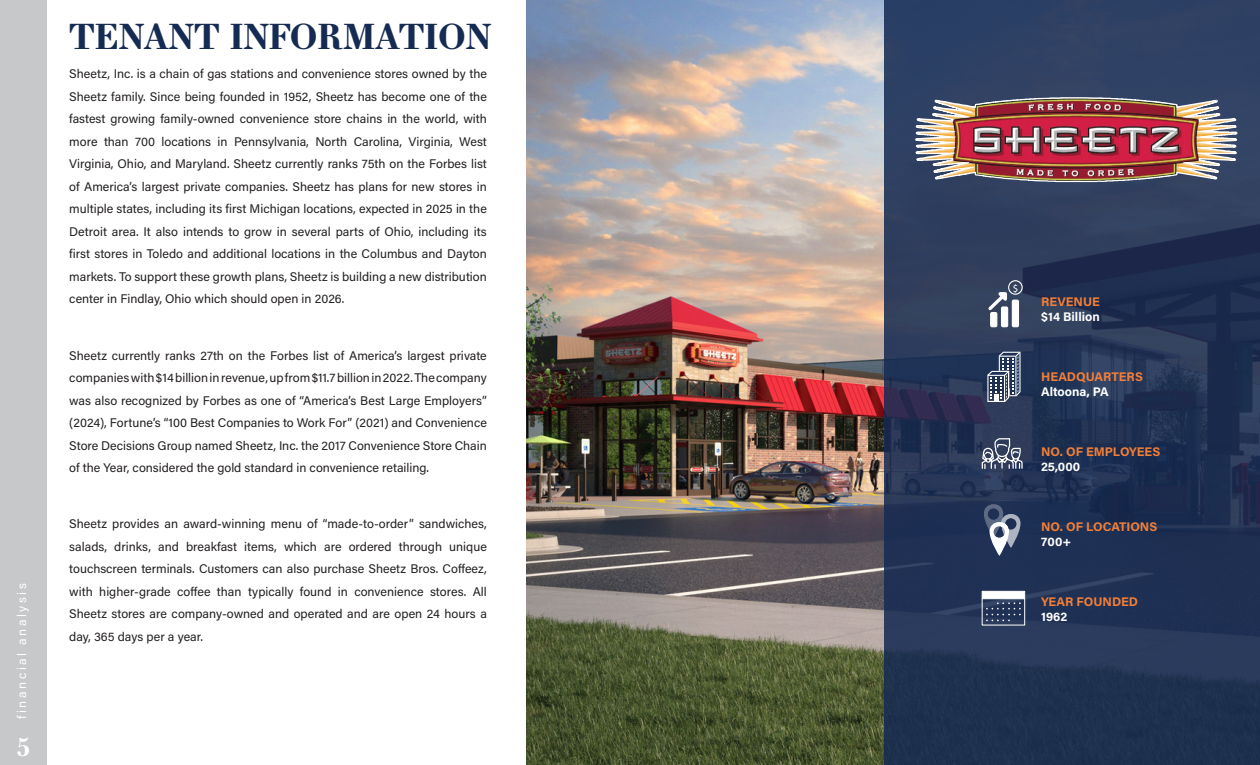
<style>
.page{position:relative;width:1260px;height:765px;background:#fff}
.page>*{position:absolute;margin:0;border:0;box-sizing:border-box;transform-origin:0 0}
.Map-Street{font:700 35px "Essonnes Text";color:#162b53}
.t1{font:700 25px "Essonnes Text";color:#fff}
.Map-Street-2{font:12.5px/22.5px "Acumin Pro";color:#231f20;text-align:justify}
.Map-Street-3{font:700 12.5px/15px "Acumin Pro";color:#f47f37}
.t2{font:12.5px "Acumin Pro";letter-spacing:.2em;color:#fff}
.Map-Street-4{font:700 12.5px/15px "Acumin Pro";color:#fff}
.t3{font:10.88px "Myriad Pro";color:#fff}
.s1{color:#f47f37}
.s2{color:#fff}
</style>
<div class="page">
<div style="left:0;top:0;width:47px;height:765px;background:#c7c8ca"></div>
<img style="left:527px;top:0;width:357px;height:765px">
<svg style="left:884px;top:0;width:376px;height:765px;background:#253657"></svg>
<svg style="left:987px;top:352px;width:34px;height:50px"></svg>
<div style="left:1002px;top:307px;width:6px;height:20px;background:#fff"></div>
<div style="left:1001px;top:306px;width:7px;height:21px;border:1px solid #fff"></div>
<div style="left:991px;top:313px;width:6px;height:14px;background:#fff"></div>
<div style="left:990px;top:312px;width:7px;height:15px;border:1px solid #fff"></div>
<div style="left:1012px;top:300px;width:6px;height:27px;background:#fff"></div>
<div style="left:1012px;top:300px;width:7px;height:27px;border:1px solid #fff"></div>
<div style="left:1008px;top:280px;width:15px;height:15px;border:1px solid #fff;border-radius:50%"></div>
<svg style="left:985px;top:290px;width:25px;height:23px"></svg>
<svg style="left:984px;top:504px;width:37px;height:52px"></svg>
<svg style="left:981px;top:439px;width:42px;height:31px"></svg>
<div style="left:982px;top:591px;width:43px;height:8px;background:#fff;border:1px solid #fff"></div>
<div style="left:982px;top:598px;width:43px;height:28px;border:1px solid #fff"></div>
<svg style="left:986px;top:602px;width:35px;height:19px"></svg>
<img style="left:915px;top:97px;width:323px;height:85px">
<p class="t2" style="left:13px;top:719px;width:137px;rotate:-90deg">financial analysis</p>
<h2 class="t1" style="left:17px;top:729px;width:15px">5</h2>
<p class="Map-Street" style="left:69px;top:11px;width:424px">TENANT INFORMATION</p>
<p class="Map-Street-2" style="left:69px;top:62px;width:419px">Sheetz, Inc. is a chain of gas stations and convenience stores owned by the Sheetz family. Since being founded in 1952, Sheetz has become one of the fastest growing family-owned convenience store chains in the world, with more than 700 locations in Pennsylvania, North Carolina, Virginia, West Virginia, Ohio, and Maryland. Sheetz currently ranks 75th on the Forbes list of America’s largest private companies. Sheetz has plans for new stores in multiple states, including its first Michigan locations, expected in 2025 in the Detroit area. It also intends to grow in several parts of Ohio, including its first stores in Toledo and additional locations in the Columbus and Dayton markets. To support these growth plans, Sheetz is building a new distribution center in Findlay, Ohio which should open in 2026.</p>
<p class="Map-Street-2" style="left:69px;top:344px;width:419px">Sheetz currently ranks 27th on the Forbes list of America’s largest private companies with $14 billion in revenue, up from $11.7 billion in 2022. The company was also recognized by Forbes as one of “America’s Best Large Employers” (2024), Fortune’s “100 Best Companies to Work For” (2021) and Convenience Store Decisions Group named Sheetz, Inc. the 2017 Convenience Store Chain of the Year, considered the gold standard in convenience retailing.</p>
<p class="Map-Street-2" style="left:69px;top:512px;width:419px">Sheetz provides an award-winning menu of “made-to-order” sandwiches, salads, drinks, and breakfast items, which are ordered through unique touchscreen terminals. Customers can also purchase Sheetz Bros. Coffeez, with higher-grade coffee than typically found in convenience stores. All Sheetz stores are company-owned and operated and are open 24 hours a day, 365 days per a year.</p>
<p class="t3" style="left:1013px;top:282px;width:7px">$</p>
<p class="Map-Street-4" style="left:1041px;top:293px;width:60px"><span class="s1">REVENUE </span>$14 Billion</p>
<p class="Map-Street-3" style="left:1041px;top:368px;width:103px">HEADQUARTERS<br><span class="s2">Altoona, PA</span></p>
<p class="Map-Street-3" style="left:1041px;top:443px;width:121px">NO. OF EMPLOYEES<br><span class="s2">25,000</span></p>
<p class="Map-Street-3" style="left:1041px;top:518px;width:118px">NO. OF LOCATIONS<br><span class="s2">700+</span></p>
<p class="Map-Street-3" style="left:1041px;top:593px;width:99px">YEAR FOUNDED<br><span class="s2">1962</span></p>
</div>
